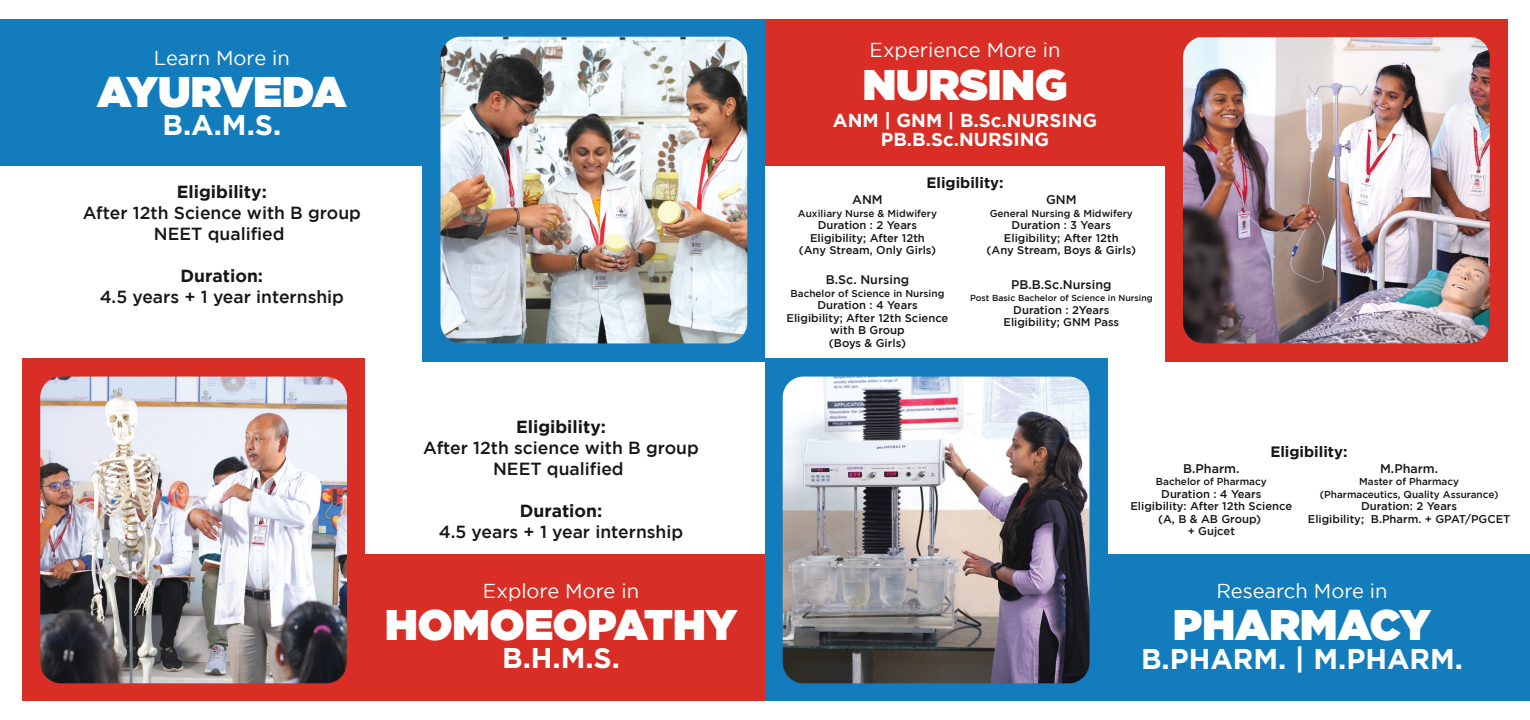
<style>
.page{position:relative;width:1530px;height:720px;background:#fff}
.page>*{position:absolute;margin:0;border:0;box-sizing:border-box;transform-origin:0 0}
.t1{font:900 42.88px "Gotham";color:#fff}
.t2{font:700 28.5px "Gotham";color:#fff}
.t3{font:20.12px "Gotham";color:#fff}
.t4{font:700 18.75px/18.8px "Gotham";color:#fff;text-align:center}
.t5{font:500 17.5px/21px "Gotham";color:#161715;text-align:center}
.t6{font:700 17.5px "Gotham";color:#161715}
.t7{font:700 15px "Gotham";color:#161715}
.t8{font:500 12.5px "Gotham";color:#161715}
.t9{font:500 11.25px/12.5px "Gotham";color:#161715;text-align:center}
.t10{font:500 10px/12.5px "Gotham";color:#161715;text-align:center}
.t11{font:500 8.75px "Gotham";color:#161715}
</style>
<div class="page">
<div style="left:0;top:19px;width:675px;height:147px;background:#137cbc"></div>
<div style="left:423px;top:19px;width:342px;height:342px;background:#137cbc"></div>
<img style="left:440px;top:37px;width:307px;height:306px">
<div style="left:22px;top:554px;width:743px;height:147px;background:#d92e26"></div>
<div style="left:22px;top:359px;width:343px;height:342px;background:#d92e26"></div>
<img style="left:40px;top:377px;width:307px;height:306px">
<div style="left:765px;top:554px;width:765px;height:147px;background:#137cbc"></div>
<div style="left:765px;top:359px;width:342px;height:342px;background:#137cbc"></div>
<div style="left:765px;top:19px;width:743px;height:147px;background:#d92e26"></div>
<div style="left:1165px;top:19px;width:343px;height:342px;background:#d92e26"></div>
<img style="left:1183px;top:37px;width:307px;height:306px">
<img style="left:783px;top:377px;width:307px;height:306px">
<h3 class="t3" style="left:154px;top:47px;width:138px">Learn More in</h3>
<h1 class="t1" style="left:97px;top:62px;width:251px">AYURVEDA</h1>
<h2 class="t2" style="left:163px;top:108px;width:120px">B.A.M.S.</h2>
<h3 class="t6" style="left:177px;top:181px;width:92px">Eligibility:</h3>
<h3 class="t5" style="left:83px;top:201px;width:280px">After 12th Science with B group<br>NEET qualified</h3>
<h3 class="t6" style="left:181px;top:265px;width:84px">Duration:</h3>
<h3 class="t5" style="left:100px;top:285px;width:246px">4.5 years + 1 year internship</h3>
<h3 class="t6" style="left:516px;top:417px;width:92px">Eligibility:</h3>
<h3 class="t5" style="left:423px;top:437px;width:277px">After 12th science with B group<br>NEET qualified</h3>
<h3 class="t6" style="left:520px;top:501px;width:84px">Duration:</h3>
<h3 class="t5" style="left:439px;top:521px;width:246px">4.5 years + 1 year internship</h3>
<h3 class="t3" style="left:483px;top:579px;width:158px">Explore More in</h3>
<h1 class="t1" style="left:385px;top:594px;width:354px">HOMOEOPATHY</h1>
<h2 class="t2" style="left:502px;top:641px;width:119px">B.H.M.S.</h2>
<h3 class="t3" style="left:870px;top:39px;width:192px">Experience More in</h3>
<h1 class="t1" style="left:863px;top:54px;width:206px">NURSING</h1>
<h3 class="t4" style="left:833px;top:111px;width:266px">ANM | GNM | B.Sc.NURSING<br>PB.B.Sc.NURSING</h3>
<h3 class="t7" style="left:927px;top:174px;width:79px">Eligibility:</h3>
<p class="t8" style="left:852px;top:193px;width:32px">ANM</p>
<p class="t10" style="left:798px;top:207px;width:141px">Auxiliary Nurse &amp; Midwifery</p>
<p class="t9" style="left:799px;top:219px;width:139px">Duration : 2 Years<br>Eligibility; After 12th (Any Stream, Only Girls)</p>
<p class="t8" style="left:826px;top:273px;width:85px">B.Sc. Nursing</p>
<p class="t10" style="left:791px;top:287px;width:155px">Bachelor of Science in Nursing</p>
<p class="t9" style="left:787px;top:299px;width:163px">Duration : 4 Years<br>Eligibility; After 12th Science with B Group<br>(Boys &amp; Girls)</p>
<p class="t8" style="left:1046px;top:193px;width:32px">GNM</p>
<p class="t10" style="left:990px;top:207px;width:145px">General Nursing &amp; Midwifery</p>
<p class="t9" style="left:987px;top:219px;width:151px">Duration : 3 Years<br>Eligibility; After 12th<br>(Any Stream, Boys &amp; Girls)</p>
<p class="t8" style="left:1011px;top:277px;width:102px">PB.B.Sc.Nursing</p>
<p class="t11" style="left:970px;top:293px;width:184px">Post Basic Bachelor of Science in Nursing</p>
<p class="t9" style="left:1003px;top:304px;width:117px">Duration : 2Years<br>Eligibility; GNM Pass</p>
<h3 class="t7" style="left:1270px;top:443px;width:79px">Eligibility:</h3>
<p class="t8" style="left:1183px;top:461px;width:58px">B.Pharm.</p>
<p class="t10" style="left:1156px;top:475px;width:112px">Bachelor of Pharmacy</p>
<p class="t9" style="left:1130px;top:487px;width:163px">Duration : 4 Years<br>Eligibility: After 12th Science (A, B &amp; AB Group)<br>+ Gujcet</p>
<p class="t8" style="left:1380px;top:461px;width:60px">M.Pharm.</p>
<p class="t10" style="left:1320px;top:475px;width:180px">Master of Pharmacy (Pharmaceutics, Quality Assurance)</p>
<p class="t9" style="left:1308px;top:500px;width:204px">Duration: 2 Years<br>Eligibility; B.Pharm. + GPAT/PGCET</p>
<h3 class="t3" style="left:1216px;top:579px;width:173px">Research More in</h3>
<h1 class="t1" style="left:1173px;top:594px;width:259px">PHARMACY</h1>
<h2 class="t2" style="left:1141px;top:642px;width:324px">B.PHARM. | M.PHARM.</h2>
</div>
